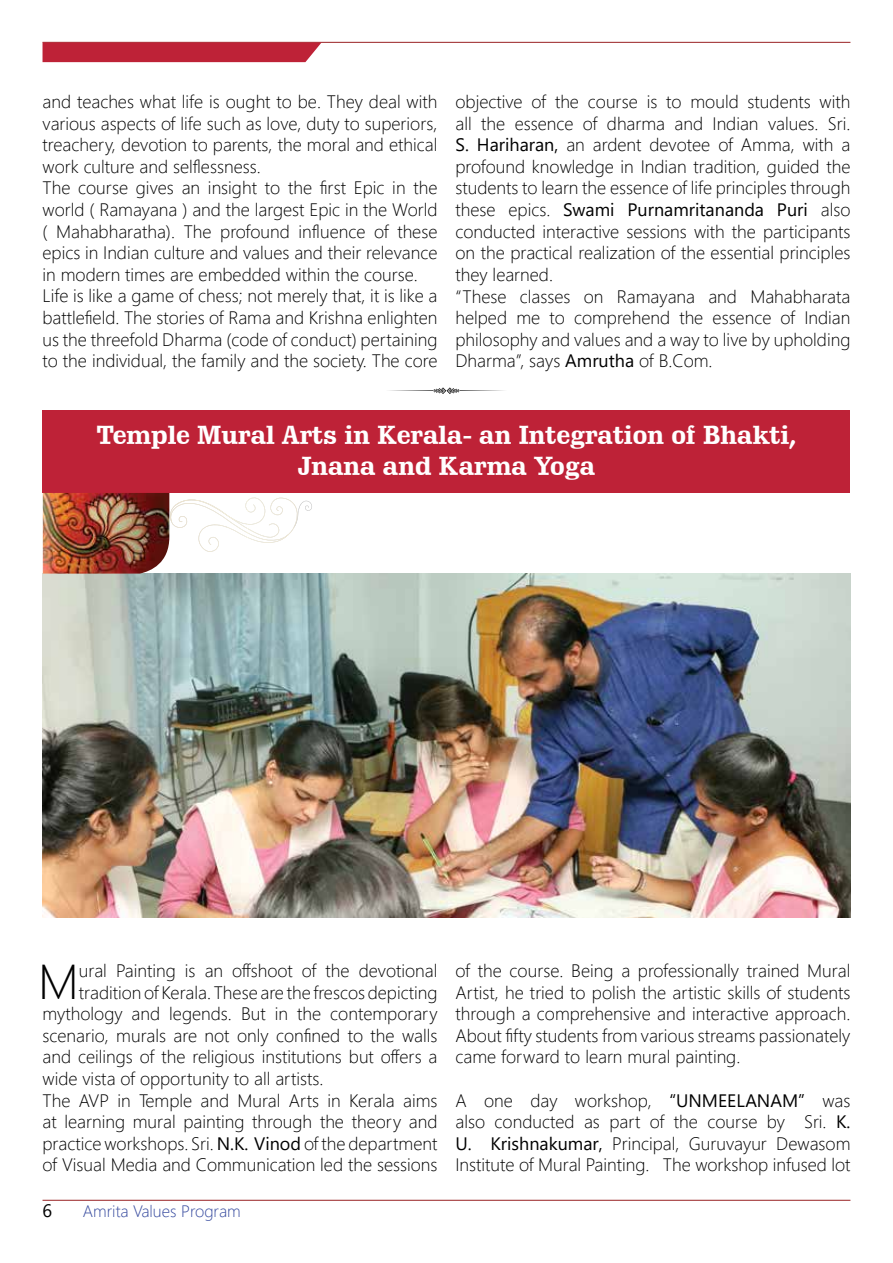
<style>
.page{position:relative;width:893px;height:1263px;background:#fff}
.page>*{position:absolute;margin:0;border:0;box-sizing:border-box;transform-origin:0 0}
.t1{font:300 48.9px "Segoe UI";color:#000}
.t2{font:700 25.5px/30.6px "Schadow BT";color:#fff;text-align:center}
.t3{font:300 18px/21.6px "Segoe UI";color:#000;text-align:justify}
.t4{font:18px "Segoe UI";color:#000101}
.t5{font:300 16.5px "Segoe UI";color:#35499e}
.s1{font-weight:400}
</style>
<div class="page">
<hr style="left:43px;top:1200px;width:807px;height:1px;background:#992123">
<div style="left:43px;top:411px;width:807px;height:82px;background:#be2237"></div>
<img style="left:43px;top:573px;width:807px;height:345px">
<img style="left:43px;top:493px;width:126px;height:81px">
<svg style="left:169px;top:496px;width:143px;height:56px"></svg>
<hr style="left:43px;top:42px;width:807px;height:1px;background:#992123">
<div style="left:43px;top:43px;width:278px;height:19px;background:#be2237"></div>
<hr style="left:459px;top:390px;width:48px;height:1px;background:#1c1c1c">
<hr style="left:386px;top:390px;width:47px;height:1px;background:#1c1c1c">
<svg style="left:434px;top:387px;width:25px;height:7px"></svg>
<p class="t3" style="left:43px;top:90px;width:396px;text-align:left">and teaches what life is ought to be. They deal with various aspects of life such as love, duty to superiors, treachery, devotion to parents, the moral and ethical work culture and selflessness.<br>The course gives an insight to the first Epic in the world ( Ramayana ) and the largest Epic in the World ( Mahabharatha). The profound influence of these epics in Indian culture and values and their relevance in modern times are embedded within the course.<br>Life is like a game of chess; not merely that, it is like a battlefield. The stories of Rama and Krishna enlighten us the threefold Dharma (code of conduct) pertaining to the individual, the family and the society. The core</p>
<p class="t3" style="left:455px;top:90px;width:396px;text-align:left">objective of the course is to mould students with all the essence of dharma and Indian values. Sri.<br><span class="s1">S. Hariharan,</span> an ardent devotee of Amma, with a profound knowledge in Indian tradition, guided the students to learn the essence of life principles through these epics. <span class="s1">Swami Purnamritananda Puri</span> also conducted interactive sessions with the participants on the practical realization of the essential principles they learned.<br>“These classes on Ramayana and Mahabharata helped me to comprehend the essence of Indian philosophy and values and a way to live by upholding Dharma”, says <span class="s1">Amrutha</span> of B.Com.</p>
<h2 class="t2" style="left:97px;top:420px;width:701px">Temple Mural Arts in Kerala- an Integration of Bhakti,<br>Jnana and Karma Yoga</h2>
<h1 class="t1" style="left:38px;top:942px;width:42px">M</h1>
<p class="t3" style="left:79px;top:959px;width:360px">ural Painting is an offshoot of the devotional</p>
<p class="t3" style="left:79px;top:980px;width:360px">tradition of Kerala. These are the frescos depicting</p>
<p class="t3" style="left:43px;top:1002px;width:396px">mythology and legends. But in the contemporary</p>
<p class="t3" style="left:43px;top:1024px;width:396px">scenario, murals are not only confined to the walls</p>
<p class="t3" style="left:43px;top:1045px;width:396px">and ceilings of the religious institutions but offers a</p>
<p class="t3" style="left:43px;top:1067px;width:282px">wide vista of opportunity to all artists.</p>
<p class="t3" style="left:43px;top:1088px;width:396px">The AVP in Temple and Mural Arts in Kerala aims</p>
<p class="t3" style="left:43px;top:1110px;width:396px">at learning mural painting through the theory and</p>
<p class="t3" style="left:43px;top:1132px;width:396px">practice workshops. Sri. <span class="s1">N .K. Vinod</span> of the department</p>
<p class="t3" style="left:43px;top:1153px;width:396px">of Visual Media and Communication led the sessions</p>
<p class="t4" style="left:43px;top:1196px;width:11px">6</p>
<p class="t5" style="left:83px;top:1197px;width:159px">Amrita Values Program</p>
<p class="t3" style="left:455px;top:959px;width:396px">of the course. Being a professionally trained Mural Artist, he tried to polish the artistic skills of students through a comprehensive and interactive approach.<br>About fifty students from various streams passionately came forward to learn mural painting.</p>
<p class="t3" style="left:455px;top:1088px;width:233px">A one day workshop, <span class="s1">“UNMEEL</span></p>
<p class="t3" style="left:455px;top:1088px;width:396px;text-indent:290px"><span class="s1">ANAM ”</span> was also conducted as part of the course by Sri. <span class="s1">K.<br>U. Krishnakumar,</span> Principal, Guruvayur Dewasom Institute of Mural Painting. The workshop infused lot</p>
</div>
